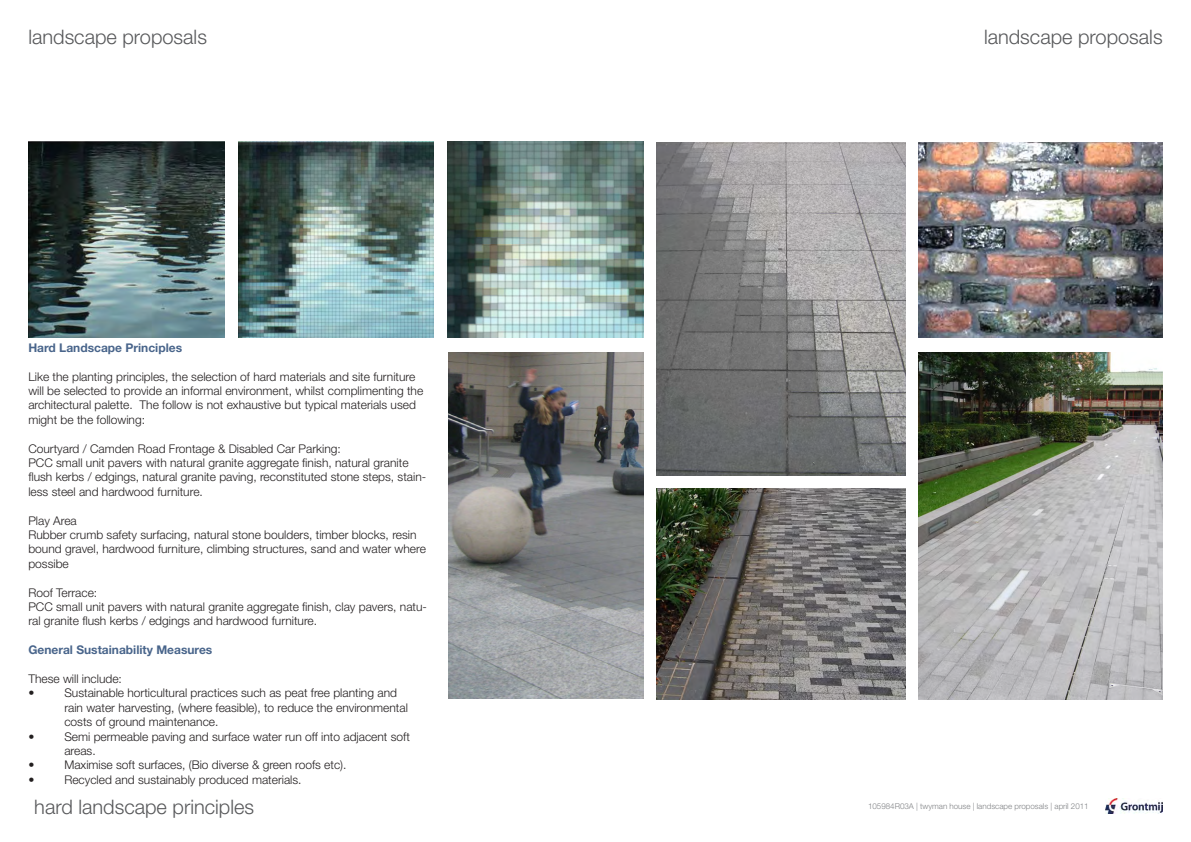
<style>
.page{position:relative;width:1191px;height:842px;background:#fff}
.page>*{position:absolute;margin:0;border:0;box-sizing:border-box;transform-origin:0 0}
.t1{font:300 20px "Helvetica Neue LT";color:#57585a}
.t2{font:300 12px/14.4px "Helvetica Neue LT";color:#231f20}
.t3{font:700 12px "Helvetica Neue LT";color:#49658b}
.t4{font:300 8px "Helvetica Neue LT";color:#808285}
</style>
<div class="page">
<img style="left:1105px;top:798px;width:57px;height:15px">
<img style="left:656px;top:489px;width:249px;height:211px">
<img style="left:448px;top:352px;width:195px;height:347px">
<img style="left:656px;top:142px;width:249px;height:334px">
<img style="left:919px;top:352px;width:243px;height:347px">
<img style="left:28px;top:142px;width:196px;height:196px">
<img style="left:238px;top:142px;width:196px;height:196px">
<img style="left:447px;top:142px;width:196px;height:196px">
<img style="left:919px;top:142px;width:243px;height:196px">
<h1 class="t1" style="left:28px;top:25px;width:180px">landscape proposals</h1>
<p class="t3" style="left:28px;top:340px;width:155px">Hard Landscape Principles</p>
<p class="t2" style="left:28px;top:369px;width:396px">Like the planting principles, the selection of hard materials and site furniture will be selected to provide an informal environment, whilst complimenting the architectural palette. The follow is not exhaustive but typical materials used might be the following:</p>
<p class="t2" style="left:28px;top:441px;width:314px">Courtyard / Camden Road Frontage &amp; Disabled Car Parking:</p>
<p class="t2" style="left:28px;top:455px;width:399px">PCC small unit pavers with natural granite aggregate finish, natural granite flush kerbs / edgings, natural granite paving, reconstituted stone steps, stain&shy;less steel and hardwood furniture.</p>
<p class="t2" style="left:28px;top:513px;width:50px">Play Area</p>
<p class="t2" style="left:28px;top:527px;width:399px">Rubber crumb safety surfacing, natural stone boulders, timber blocks, resin bound gravel, hardwood furniture, climbing structures, sand and water where possibe</p>
<p class="t2" style="left:28px;top:585px;width:70px">Roof Terrace:</p>
<p class="t2" style="left:28px;top:599px;width:400px">PCC small unit pavers with natural granite aggregate finish, clay pavers, natu&shy;ral granite flush kerbs / edgings and hardwood furniture.</p>
<p class="t3" style="left:28px;top:642px;width:185px">General Sustainability Measures</p>
<p class="t2" style="left:28px;top:671px;width:95px">These will include:</p>
<p class="t2" style="left:28px;top:686px;width:7px">•</p>
<p class="t2" style="left:64px;top:686px;width:345px">Sustainable horticultural practices such as peat free planting and rain water harvesting, (where feasible), to reduce the environmental costs of ground maintenance.</p>
<p class="t2" style="left:28px;top:729px;width:7px">•</p>
<p class="t2" style="left:64px;top:729px;width:347px">Semi permeable paving and surface water run off into adjacent soft areas.</p>
<p class="t2" style="left:28px;top:758px;width:7px">•</p>
<p class="t2" style="left:64px;top:758px;width:284px">Maximise soft surfaces, (Bio diverse &amp; green roofs etc).</p>
<p class="t2" style="left:28px;top:772px;width:7px">•</p>
<p class="t2" style="left:64px;top:772px;width:239px">Recycled and sustainably produced materials.</p>
<p class="t1" style="left:34px;top:794px;width:221px">hard landscape principles</p>
<p class="t1" style="left:984px;top:25px;width:180px">landscape proposals</p>
<p class="t4" style="left:868px;top:801px;width:222px">105984R03A | twyman house | landscape proposals | april 2011</p>
</div>
